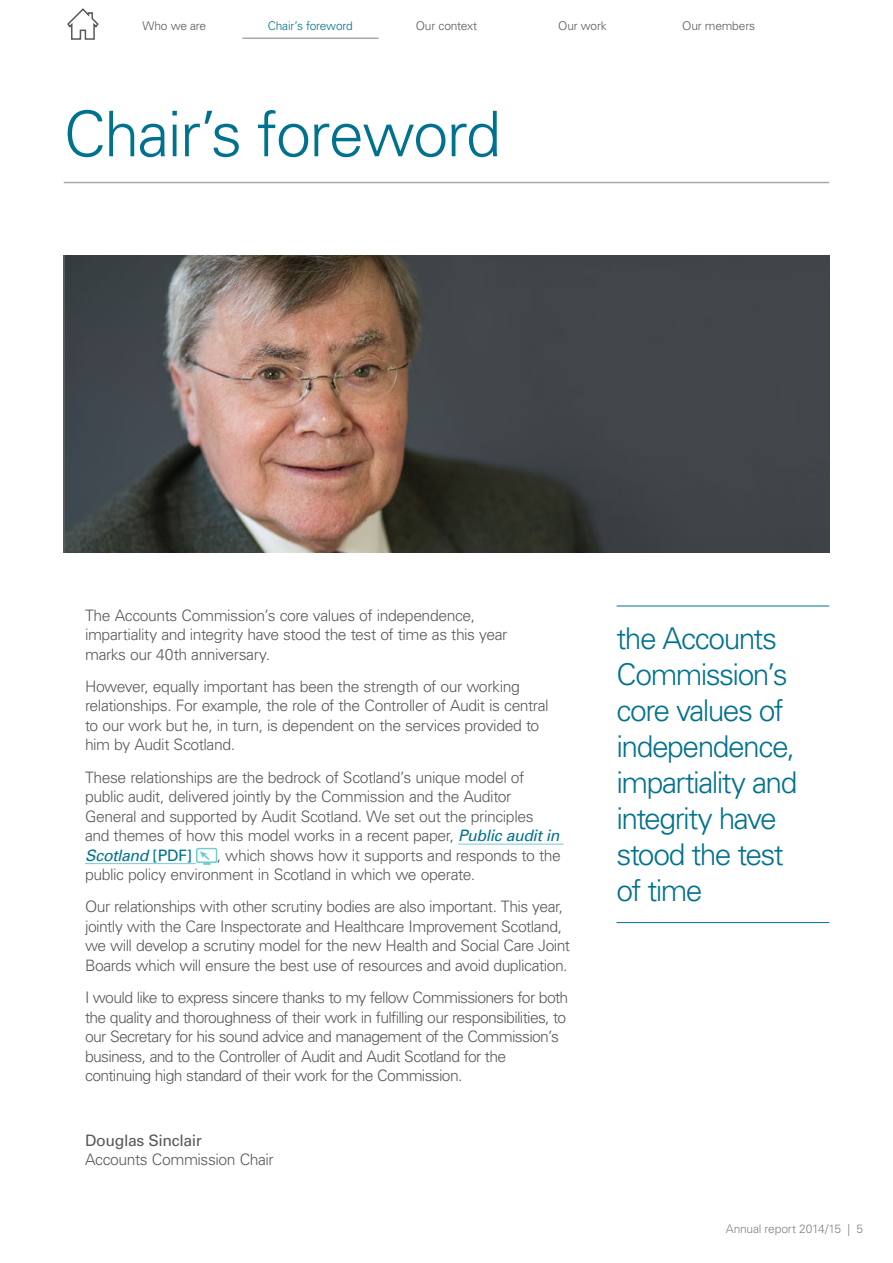
<style>
.page{position:relative;width:893px;height:1263px;background:#fff}
.page>*{position:absolute;margin:0;border:0;box-sizing:border-box;transform-origin:0 0}
.t1{font:300 63px "Univers";letter-spacing:-.025em;color:#00728f}
.t2{font:300 30px/36px "Univers";letter-spacing:-.055em;color:#00728f}
.t3{font:300 15.75px/19.5px "Univers";letter-spacing:-.03em;color:#58595b}
.t4{font:italic 15.75px "Univers";letter-spacing:-.02em;color:#00728f}
.t5{font:300 12px "Univers";letter-spacing:-.015em;color:#58595b}
.t6{font:300 12px "Univers";letter-spacing:-.015em;color:#808285}
.t7{font:300 12px "Univers";letter-spacing:-.02em;color:#00728f}
.s1{font-weight:400;font-style:italic;color:#00728f}
.s2{font-style:normal}
.s3{font-weight:400}
</style>
<div class="page">
<hr style="left:242px;top:38px;width:136px;height:1px;background:#a7a9ac">
<hr style="left:64px;top:182px;width:765px;height:1px;background:#a7a9ac">
<hr style="left:458px;top:844px;width:106px;height:1px;background:#72cbd2">
<hr style="left:85px;top:863px;width:111px;height:1px;background:#72cbd2">
<svg style="left:196px;top:848px;width:21px;height:17px"></svg>
<hr style="left:617px;top:606px;width:212px;height:1px;background:#00728f">
<hr style="left:617px;top:922px;width:212px;height:1px;background:#00728f">
<img style="left:66px;top:255px;width:763px;height:298px">
<svg style="left:67px;top:8px;width:32px;height:32px"></svg>
<p class="t5" style="left:142px;top:18px;width:65px">Who we are</p>
<p class="t7" style="left:268px;top:18px;width:86px">Chair’s foreword</p>
<p class="t5" style="left:416px;top:18px;width:63px">Our context</p>
<p class="t5" style="left:558px;top:18px;width:50px">Our work</p>
<p class="t5" style="left:682px;top:18px;width:75px">Our members</p>
<h2 class="t1" style="left:64px;top:96px;width:439px">Chair’s foreword</h2>
<p class="t3" style="left:85px;top:605px;width:424px">The Accounts Commission’s core values of independence, impartiality and integrity have stood the test of time as this year marks our 40th anniversary.</p>
<p class="t3" style="left:85px;top:676px;width:465px">However, equally important has been the strength of our working relationships. For example, the role of the Controller of Audit is central to our work but he, in turn, is dependent on the services provided to him by Audit Scotland.</p>
<p class="t3" style="left:85px;top:767px;width:441px">These relationships are the bedrock of Scotland’s unique model of</p>
<p class="t3" style="left:85px;top:787px;width:428px">public audit, delivered jointly by the Commission and the Auditor</p>
<p class="t3" style="left:85px;top:806px;width:450px">General and supported by Audit Scotland. We set out the principles</p>
<p class="t3" style="left:85px;top:826px;width:476px">and themes of how this model works in a recent paper, <span class="s1">Public audit in</span></p>
<p class="t3" style="left:217px;top:845px;width:345px">, which shows how it supports and responds to the</p>
<p class="t3" style="left:85px;top:865px;width:392px">public policy environment in Scotland in which we operate.</p>
<p class="t3" style="left:85px;top:897px;width:487px">Our relationships with other scrutiny bodies are also important. This year, jointly with the Care Inspectorate and Healthcare Improvement Scotland, we will develop a scrutiny model for the new Health and Social Care Joint Boards which will ensure the best use of resources and avoid duplication.</p>
<p class="t3" style="left:85px;top:988px;width:485px">I would like to express sincere thanks to my fellow Commissioners for both the quality and thoroughness of their work in fulfilling our responsibilities, to our Secretary for his sound advice and management of the Commission’s business, and to the Controller of Audit and Audit Scotland for the continuing high standard of their work for the Commission.</p>
<p class="t4" style="left:85px;top:846px;width:108px">Scotland <span class="s2">[PDF]</span></p>
<p class="t3" style="left:85px;top:1130px;width:190px"><span class="s3">Douglas Sinclair<br></span>Accounts Commission Chair</p>
<p class="t2" style="left:617px;top:620px;width:182px">the Accounts<br>Commission’s core values of independence, impartiality and integrity have stood the test of time</p>
<p class="t6" style="left:726px;top:1222px;width:139px">Annual report 2014/15 | 5</p>
</div>
